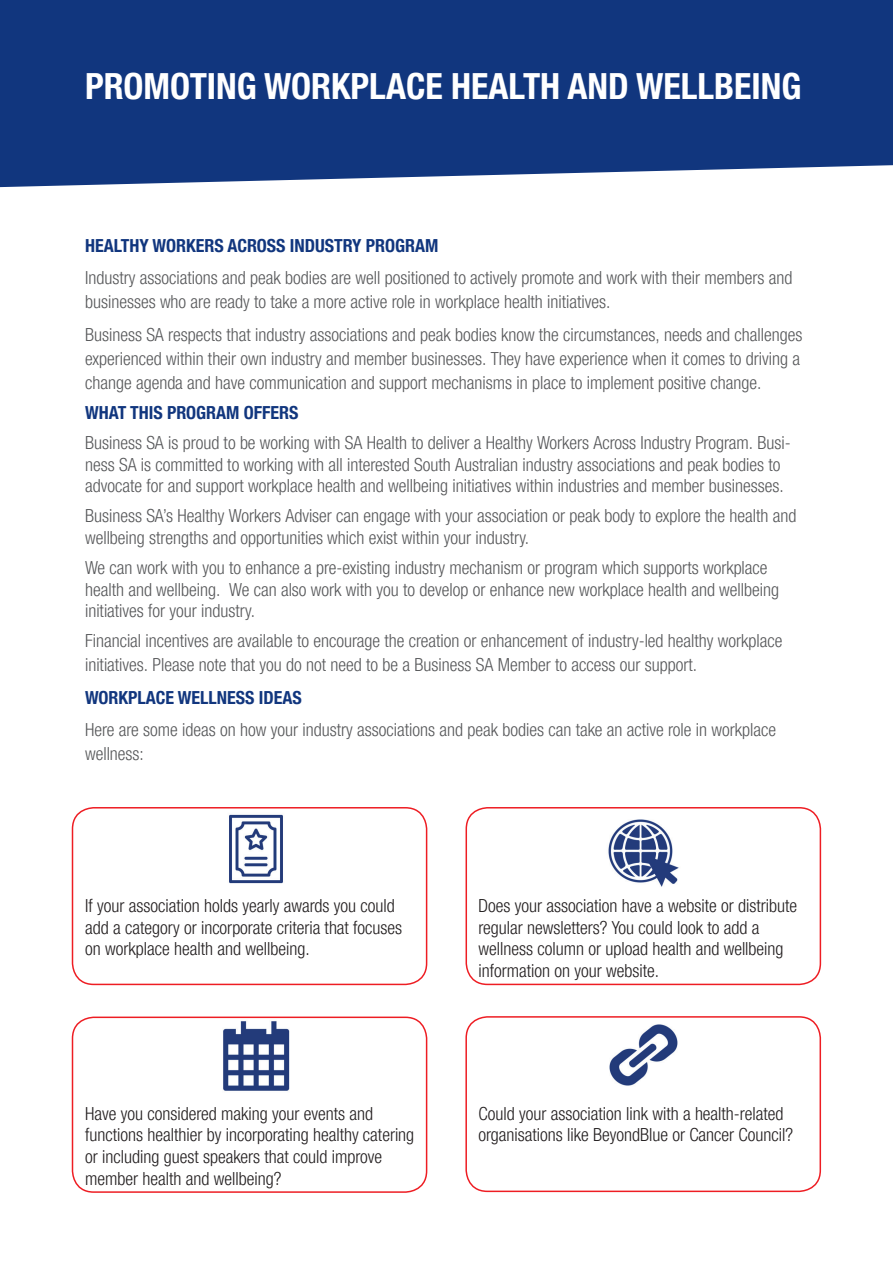
<style>
.page{position:relative;width:893px;height:1263px;background:#fff}
.page>*{position:absolute;margin:0;border:0;box-sizing:border-box;transform-origin:0 0}
.t1{font:700 condensed 36px "Helvetica Neue LTW1 G";color:#fff}
.t2{font:300 condensed 18px/24px "Helvetica Neue LTW1 G";color:#57585a}
.t3{font:300 condensed 18px/21.6px "Helvetica Neue LTW1 G";color:#231f20}
.t4{font:700 condensed 18px "Helvetica Neue LTW1 G";color:#11367e}
</style>
<div class="page">
<div style="left:0;top:0;width:893px;height:187px;background:#11367e"></div>
<img style="left:229px;top:814px;width:54px;height:70px">
<img style="left:608px;top:819px;width:71px;height:68px">
<img style="left:609px;top:1024px;width:69px;height:62px">
<img style="left:223px;top:1021px;width:67px;height:70px">
<div style="left:72px;top:807px;width:355px;height:178px;border:2px solid #ee1d23;border-radius:21px"></div>
<div style="left:72px;top:1016px;width:355px;height:177px;border:2px solid #ee1d23;border-radius:21px"></div>
<div style="left:466px;top:807px;width:355px;height:178px;border:2px solid #ee1d23;border-radius:21px"></div>
<div style="left:465px;top:1016px;width:356px;height:176px;border:2px solid #ee1d23;border-radius:21px"></div>
<h1 class="t1" style="left:85px;top:65px;width:718px">PROMOTING WORKPLACE HEALTH AND WELLBEING</h1>
<p class="t4" style="left:85px;top:235px;width:355px">HEALTHY WORKERS ACROSS INDUSTRY PROGRAM</p>
<p class="t2" style="left:85px;top:266px;width:709px">Industry associations and peak bodies are well positioned to actively promote and work with their members and businesses who are ready to take a more active role in workplace health initiatives.</p>
<p class="t2" style="left:85px;top:323px;width:719px">Business SA respects that industry associations and peak bodies know the circumstances, needs and challenges experienced within their own industry and member businesses. They have experience when it comes to driving a change agenda and have communication and support mechanisms in place to implement positive change.</p>
<p class="t4" style="left:85px;top:402px;width:215px">WHAT THIS PROGRAM OFFERS</p>
<p class="t2" style="left:85px;top:432px;width:707px;line-height:21.6px">Business SA is proud to be working with SA Health to deliver a Healthy Workers Across Industry Program. Busi&shy;ness SA is committed to working with all interested South Australian industry associations and peak bodies to advocate for and support workplace health and wellbeing initiatives within industries and member businesses.</p>
<p class="t2" style="left:85px;top:505px;width:713px;line-height:21.6px">Business SA’s Healthy Workers Adviser can engage with your association or peak body to explore the health and wellbeing strengths and opportunities which exist within your industry.</p>
<p class="t2" style="left:85px;top:557px;width:696px;line-height:21.6px">We can work with you to enhance a pre-existing industry mechanism or program which supports workplace health and wellbeing. We can also work with you to develop or enhance new workplace health and wellbeing initiatives for your industry.</p>
<p class="t2" style="left:85px;top:629px;width:699px">Financial incentives are available to encourage the creation or enhancement of industry-led healthy workplace initiatives. Please note that you do not need to be a Business SA Member to access our support.</p>
<p class="t4" style="left:85px;top:687px;width:218px">WORKPLACE WELLNESS IDEAS</p>
<p class="t2" style="left:85px;top:718px;width:693px">Here are some ideas on how your industry associations and peak bodies can take an active role in workplace wellness:</p>
<p class="t3" style="left:85px;top:895px;width:319px">If your association holds yearly awards you could add a category or incorporate criteria that focuses on workplace health and wellbeing.</p>
<p class="t3" style="left:479px;top:895px;width:320px">Does your association have a website or distribute regular newsletters? You could look to add a wellness column or upload health and wellbeing information on your website.</p>
<p class="t3" style="left:85px;top:1103px;width:331px">Have you considered making your events and functions healthier by incorporating healthy catering or including guest speakers that could improve member health and wellbeing?</p>
<p class="t3" style="left:479px;top:1103px;width:316px">Could your association link with a health-related organisations like BeyondBlue or Cancer Council?</p>
</div>
